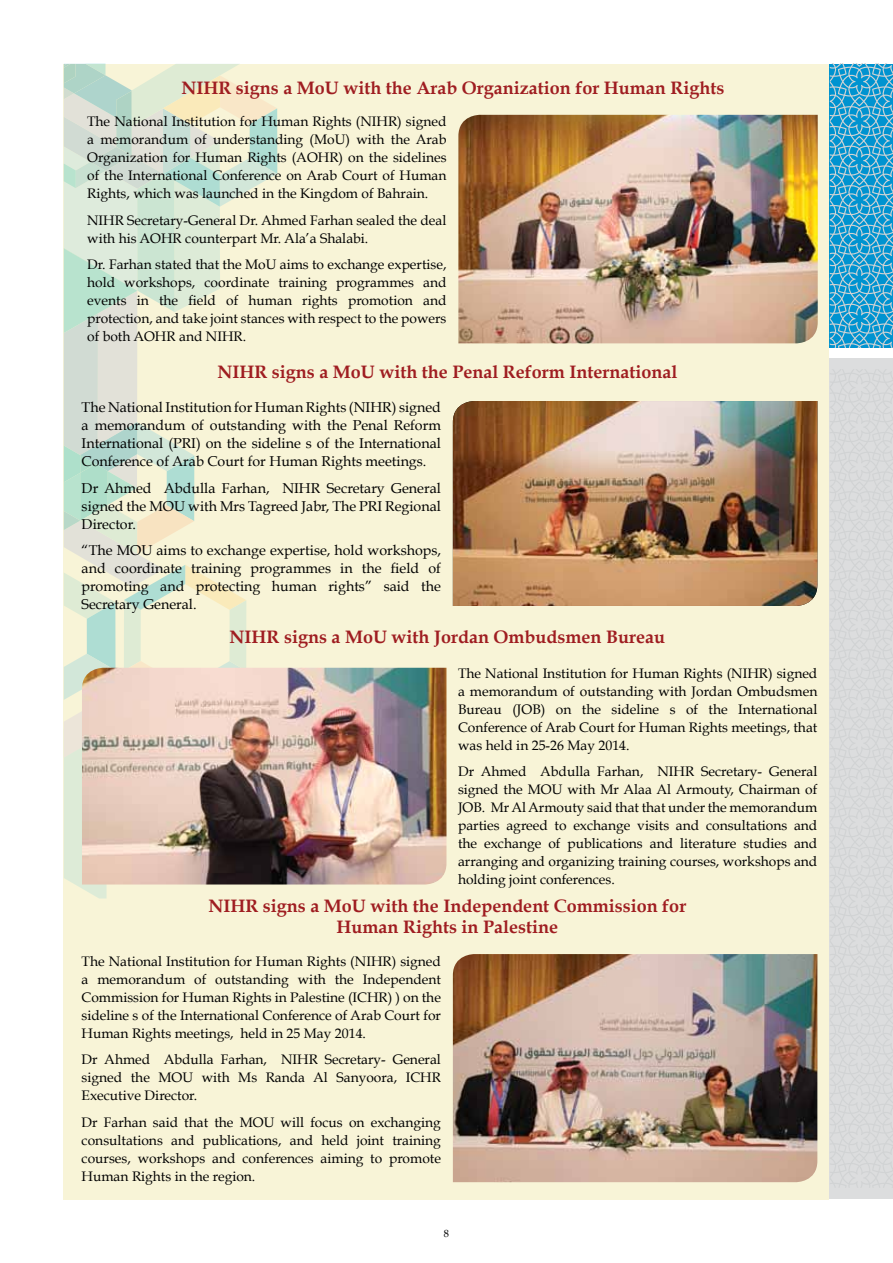
<style>
.page{position:relative;width:893px;height:1263px;background:#fff}
.page>*{position:absolute;margin:0;border:0;box-sizing:border-box;transform-origin:0 0}
.t1{font:700 18px/21.6px "Book Antiqua";color:#9f1d21;text-align:center}
.t2{font:14.25px/18px "Book Antiqua";color:#000;text-align:justify}
.t3{font:13.8px/18px "Book Antiqua";color:#000;text-align:justify}
.t4{font:10.5px "Book Antiqua";color:#000}
</style>
<div class="page">
<div style="left:829px;top:358px;width:64px;height:841px;background:#dcddde"></div>
<svg style="left:830px;top:370px;width:63px;height:817px"></svg>
<svg style="left:830px;top:64px;width:63px;height:284px;background:#3ca5d0"></svg>
<div style="left:64px;top:358px;width:765px;height:841px;background:#f8f4d7"></div>
<div style="left:277px;top:64px;width:552px;height:294px;background:#f8f4d7"></div>
<svg style="left:64px;top:64px;width:213px;height:834px;background:#e3ead4"></svg>
<img style="left:453px;top:401px;width:364px;height:205px">
<img style="left:82px;top:668px;width:364px;height:216px">
<img style="left:453px;top:954px;width:364px;height:228px">
<img style="left:458px;top:115px;width:360px;height:228px">
<h1 class="t1" style="left:181px;top:78px;width:544px">NIHR signs a MoU with the Arab Organization for Human Rights</h1>
<p class="t3" style="left:87px;top:112px;width:361px">The National Institution for Human Rights (NIHR) signed a memorandum of understanding (MoU) with the Arab Organization for Human Rights (AOHR) on the sidelines of the International Conference on Arab Court of Human Rights, which was launched in the Kingdom of Bahrain.</p>
<p class="t3" style="left:87px;top:211px;width:361px">NIHR Secretary-General Dr. Ahmed Farhan sealed the deal with his AOHR counterpart Mr. Ala’a Shalabi.</p>
<p class="t3" style="left:87px;top:255px;width:361px">Dr. Farhan stated that the MoU aims to exchange expertise, hold workshops, coordinate training programmes and events in the field of human rights promotion and protection, and take joint stances with respect to the powers of both AOHR and NIHR.</p>
<h1 class="t1" style="left:217px;top:361px;width:461px">NIHR signs a MoU with the Penal Reform International</h1>
<p class="t2" style="left:82px;top:398px;width:361px">The National Institution for Human Rights (NIHR) signed a memorandum of outstanding with the Penal Reform International (PRI) on the sideline s of the International Conference of Arab Court for Human Rights meetings.</p>
<p class="t2" style="left:82px;top:479px;width:361px">Dr Ahmed Abdulla Farhan, NIHR Secretary General signed the MOU with Mrs Tagreed Jabr, The PRI Regional Director.</p>
<p class="t2" style="left:82px;top:541px;width:361px">“The MOU aims to exchange expertise, hold workshops, and coordinate training programmes in the field of promoting and protecting human rights” said the Secretary General.</p>
<h1 class="t1" style="left:230px;top:626px;width:437px">NIHR signs a MoU with Jordan Ombudsmen Bureau</h1>
<p class="t3" style="left:458px;top:664px;width:361px">The National Institution for Human Rights (NIHR) signed a memorandum of outstanding with Jordan Ombudsmen Bureau (JOB) on the sideline s of the International Conference of Arab Court for Human Rights meetings, that was held in 25-26 May 2014.</p>
<p class="t3" style="left:458px;top:762px;width:361px">Dr Ahmed Abdulla Farhan, NIHR Secretary- General signed the MOU with Mr Alaa Al Armouty, Chairman of JOB. Mr Al Armouty said that that under the memorandum parties agreed to exchange visits and consultations and the exchange of publications and literature studies and arranging and organizing training courses, workshops and holding joint conferences.</p>
<h1 class="t1" style="left:208px;top:895px;width:479px">NIHR signs a MoU with the Independent Commission for<br>Human Rights in Palestine</h1>
<p class="t3" style="left:82px;top:952px;width:361px">The National Institution for Human Rights (NIHR) signed a memorandum of outstanding with the Independent Commission for Human Rights in Palestine (ICHR) ) on the sideline s of the International Conference of Arab Court for Human Rights meetings, held in 25 May 2014.</p>
<p class="t3" style="left:82px;top:1051px;width:361px">Dr Ahmed Abdulla Farhan, NIHR Secretary- General signed the MOU with Ms Randa Al Sanyoora, ICHR Executive Director.</p>
<p class="t3" style="left:82px;top:1113px;width:361px">Dr Farhan said that the MOU will focus on exchanging consultations and publications, and held joint training courses, workshops and conferences aiming to promote Human Rights in the region.</p>
<p class="t4" style="left:444px;top:1226px;width:7px">8</p>
</div>
